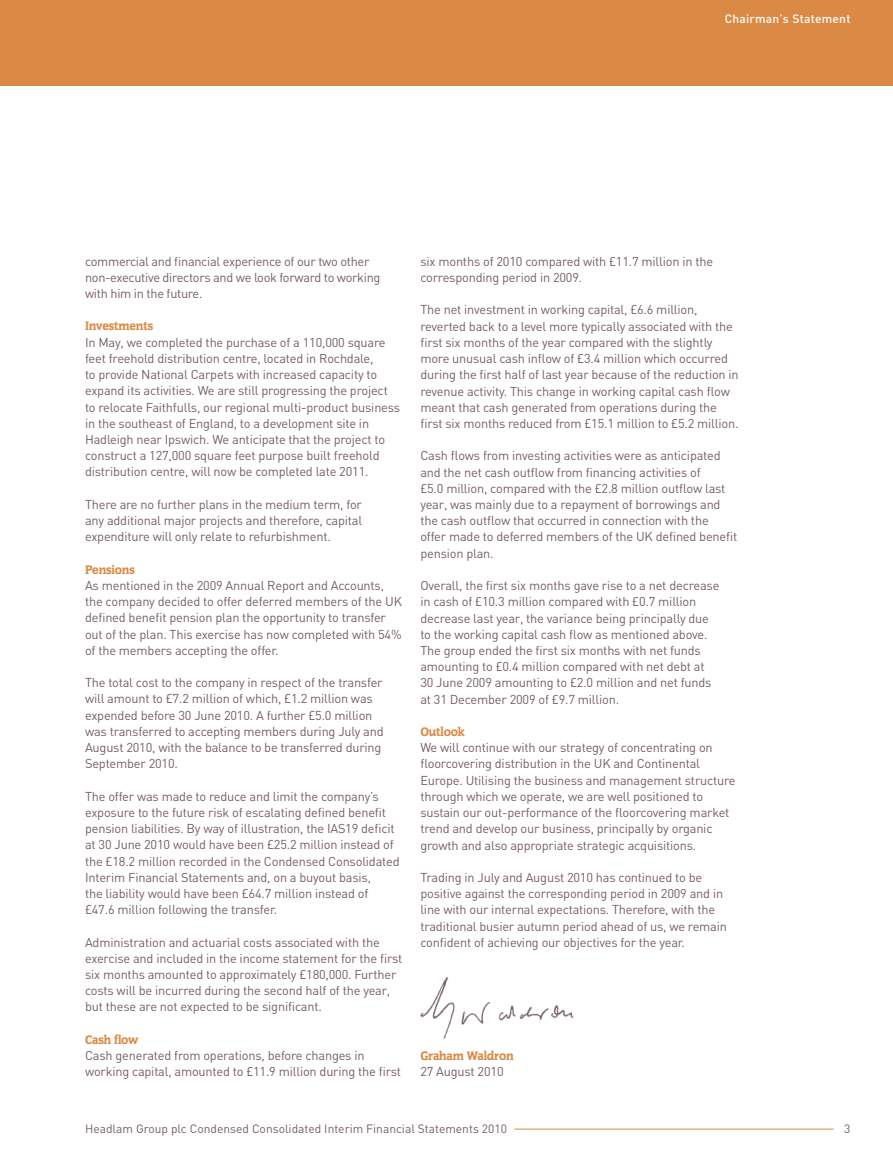
<style>
.page{position:relative;width:893px;height:1170px;background:#fff}
.page>*{position:absolute;margin:0;border:0;box-sizing:border-box;transform-origin:0 0}
.t1{font:12.75px/16.2px "DIN";letter-spacing:-.015em;color:#755e67}
.t2{font:900 12.75px "Congress LT Std";letter-spacing:-.015em;color:#db8a45}
.t3{font:12px "DIN";color:#755e67}
.t4{font:500 12px "DIN";letter-spacing:.02em;color:#fff}
</style>
<div class="page">
<hr style="left:514px;top:1128px;width:319px;height:1px;background:#db8a45">
<div style="left:0;top:0;width:893px;height:85px;background:#db8a45"></div>
<img style="left:420px;top:977px;width:154px;height:62px">
<p class="t4" style="left:725px;top:11px;width:127px">Chairman’s Statement</p>
<p class="t1" style="left:85px;top:253px;width:297px">commercial and financial experience of our two other non-executive directors and we look forward to working with him in the future.</p>
<p class="t2" style="left:85px;top:319px;width:70px">Investments</p>
<p class="t1" style="left:85px;top:334px;width:317px">In May, we completed the purchase of a 110,000 square feet freehold distribution centre, located in Rochdale,<br>to provide National Carpets with increased capacity to expand its activities. We are still progressing the project to relocate Faithfulls, our regional multi-product business in the southeast of England, to a development site in Hadleigh near Ipswich. We anticipate that the project to construct a 127,000 square feet purpose built freehold distribution centre, will now be completed late 2011.</p>
<p class="t1" style="left:85px;top:496px;width:279px;text-align:justify">There are no further plans in the medium term, for any additional major projects and therefore, capital expenditure will only relate to refurbishment.</p>
<p class="t2" style="left:85px;top:562px;width:51px">Pensions</p>
<p class="t1" style="left:85px;top:577px;width:318px">As mentioned in the 2009 Annual Report and Accounts, the company decided to offer deferred members of the UK defined benefit pension plan the opportunity to transfer out of the plan. This exercise has now completed with 54% of the members accepting the offer.</p>
<p class="t1" style="left:85px;top:674px;width:300px">The total cost to the company in respect of the transfer will amount to £7.2 million of which, £1.2 million was expended before 30 June 2010. A further £5.0 million was transferred to accepting members during July and August 2010, with the balance to be transferred during September 2010.</p>
<p class="t1" style="left:85px;top:787px;width:316px">The offer was made to reduce and limit the company’s exposure to the future risk of escalating defined benefit pension liabilities. By way of illustration, the IAS19 deficit at 30 June 2010 would have been £25.2 million instead of the £18.2 million recorded in the Condensed Consolidated Interim Financial Statements and, on a buyout basis,<br>the liability would have been £64.7 million instead of £47.6 million following the transfer.</p>
<p class="t1" style="left:85px;top:933px;width:319px">Administration and actuarial costs associated with the exercise and included in the income statement for the first six months amounted to approximately £180,000. Further costs will be incurred during the second half of the year, but these are not expected to be significant.</p>
<p class="t2" style="left:85px;top:1031px;width:55px">Cash flow</p>
<p class="t1" style="left:85px;top:1047px;width:317px">Cash generated from operations, before changes in working capital, amounted to £11.9 million during the first</p>
<p class="t1" style="left:420px;top:253px;width:294px">six months of 2010 compared with £11.7 million in the corresponding period in 2009.</p>
<p class="t1" style="left:420px;top:301px;width:320px">The net investment in working capital, £6.6 million, reverted back to a level more typically associated with the first six months of the year compared with the slightly more unusual cash inflow of £3.4 million which occurred during the first half of last year because of the reduction in revenue activity. This change in working capital cash flow meant that cash generated from operations during the first six months reduced from £15.1 million to £5.2 million.</p>
<p class="t1" style="left:420px;top:447px;width:318px">Cash flows from investing activities were as anticipated and the net cash outflow from financing activities of<br>£5.0 million, compared with the £2.8 million outflow last year, was mainly due to a repayment of borrowings and the cash outflow that occurred in connection with the offer made to deferred members of the UK defined benefit pension plan.</p>
<p class="t1" style="left:420px;top:577px;width:301px">Overall, the first six months gave rise to a net decrease in cash of £10.3 million compared with £0.7 million decrease last year, the variance being principally due to the working capital cash flow as mentioned above.<br>The group ended the first six months with net funds amounting to £0.4 million compared with net debt at 30 June 2009 amounting to £2.0 million and net funds at 31 December 2009 of £9.7 million.</p>
<p class="t2" style="left:420px;top:724px;width:46px">Outlook</p>
<p class="t1" style="left:420px;top:739px;width:317px">We will continue with our strategy of concentrating on floorcovering distribution in the UK and Continental Europe. Utilising the business and management structure through which we operate, we are well positioned to sustain our out-performance of the floorcovering market trend and develop our business, principally by organic growth and also appropriate strategic acquisitions.</p>
<p class="t1" style="left:420px;top:868px;width:308px">Trading in July and August 2010 has continued to be positive against the corresponding period in 2009 and in line with our internal expectations. Therefore, with the traditional busier autumn period ahead of us, we remain confident of achieving our objectives for the year.</p>
<p class="t2" style="left:420px;top:1048px;width:95px">Graham Waldron</p>
<p class="t1" style="left:420px;top:1063px;width:85px">27 August 2010</p>
<p class="t3" style="left:85px;top:1120px;width:423px">Headlam Group plc Condensed Consolidated Interim Financial Statements 2010</p>
<p class="t3" style="left:844px;top:1120px;width:8px">3</p>
</div>
